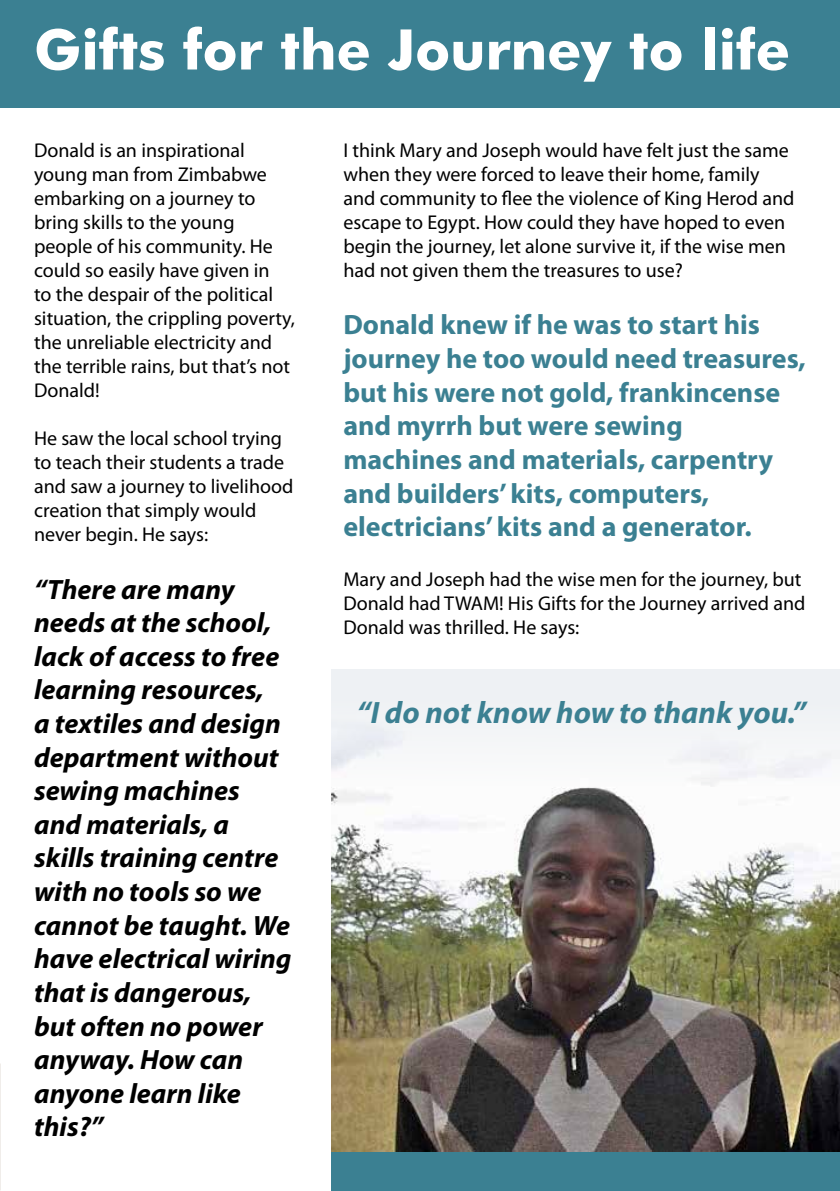
<style>
.page{position:relative;width:840px;height:1191px;background:#fff}
.page>*{position:absolute;margin:0;border:0;box-sizing:border-box;transform-origin:0 0}
.t1{font:700 56px "Futura BT";color:#fff}
.t2{font:italic 700 31px "Myriad Pro";color:#3b8092}
.t3{font:italic 700 28px/33.6px "Myriad Pro";color:#000}
.t4{font:700 28px/33.6px "Myriad Pro";color:#3b8092}
.t5{font:20px/24px "Myriad Pro";color:#000}
</style>
<div class="page">
<div style="left:331px;top:726px;width:508px;height:465px;background:#3b8092"></div>
<div style="left:0;top:0;width:839px;height:108px;background:#3b8092"></div>
<img style="left:331px;top:785px;width:508px;height:366px">
<div style="left:331px;top:669px;width:508px;height:116px;background:#eef1f4"></div>
<h1 class="t1" style="left:34px;top:16px;width:757px">Gifts for the Journey to life</h1>
<p class="t5" style="left:34px;top:138px;width:262px">Donald is an inspirational young man from Zimbabwe embarking on a journey to bring skills to the young people of his community. He could so easily have given in<br>to the despair of the political situation, the crippling poverty, the unreliable electricity and the terrible rains, but that’s not<br>Donald!</p>
<p class="t5" style="left:34px;top:426px;width:261px">He saw the local school trying to teach their students a trade and saw a journey to livelihood creation that simply would never begin. He says:</p>
<p class="t3" style="left:34px;top:573px;width:259px">“There are many needs at the school, lack of access to free learning resources,<br>a textiles and design department without sewing machines and materials, a skills training centre with no tools so we cannot be taught. We have electrical wiring that is dangerous, but often no power anyway. How can anyone learn like this?”</p>
<p class="t5" style="left:343px;top:138px;width:452px">I think Mary and Joseph would have felt just the same when they were forced to leave their home, family and community to flee the violence of King Herod and escape to Egypt. How could they have hoped to even begin the journey, let alone survive it, if the wise men had not given them the treasures to use?</p>
<h3 class="t4" style="left:343px;top:308px;width:464px">Donald knew if he was to start his journey he too would need treasures, but his were not gold, frankincense and myrrh but were sewing machines and materials, carpentry and builders’ kits, computers, electricians’ kits and a generator.</h3>
<p class="t5" style="left:343px;top:568px;width:463px">Mary and Joseph had the wise men for the journey, but<br>Donald had TWAM! His Gifts for the Journey arrived and<br>Donald was thrilled. He says:</p>
<h2 class="t2" style="left:356px;top:696px;width:450px">“I do not know how to thank you.”</h2>
</div>
